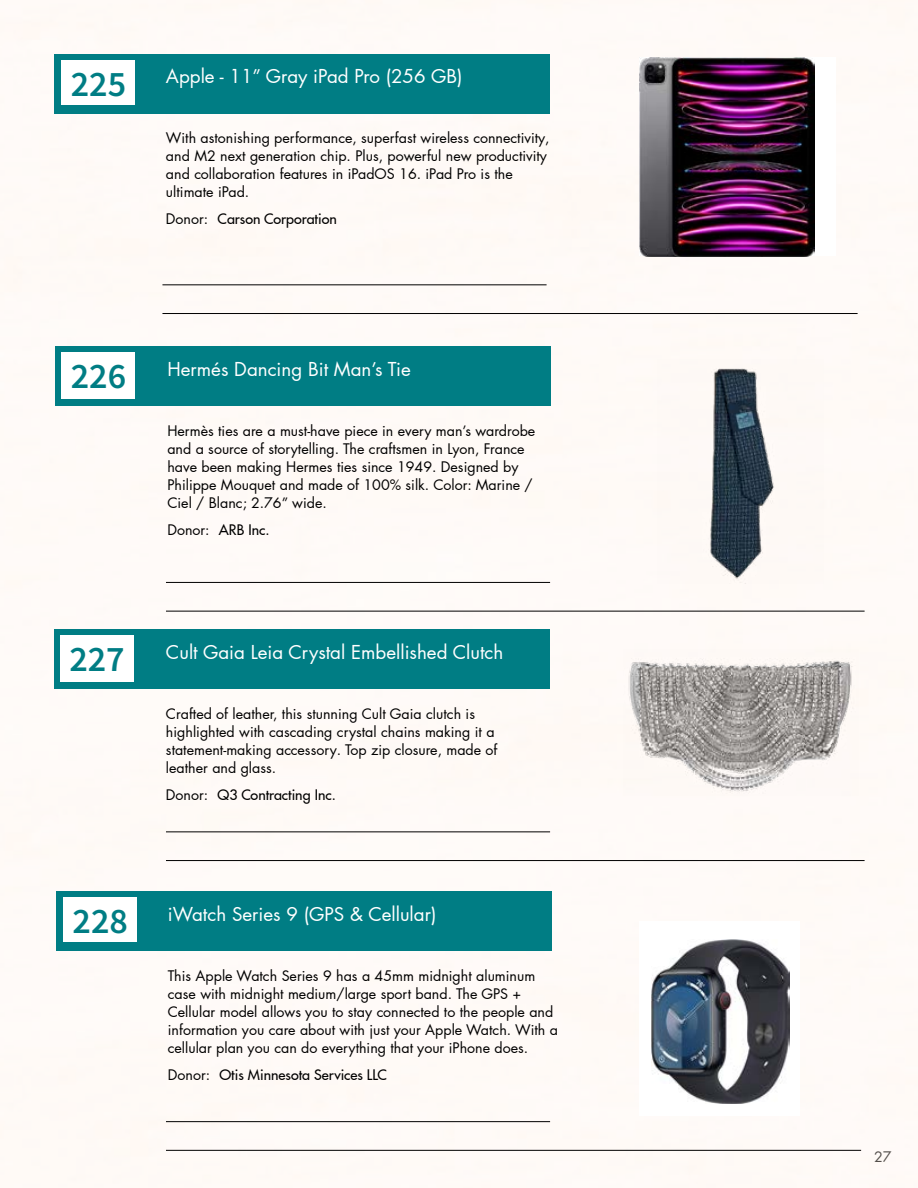
<style>
.page{position:relative;width:918px;height:1188px;background:#fff}
.page>*{position:absolute;margin:0;border:0;box-sizing:border-box;transform-origin:0 0}
.t1{font:600 36px "Source Sans Pro";color:#007d84}
.t2{font:18.75px "Futura LT Pro";color:#fff}
.t3{font:14.25px/18px "Futura LT Pro";color:#000}
.t4{font:500 14.25px "Futura LT Pro";color:#000}
.s1{font-weight:400}
.s2{font-family:"Source Sans Pro";font-weight:600;font-size:36px;color:#007d84}
</style>
<div class="page">
<img style="left:0;top:0;width:918px;height:1180px">
<div style="left:54px;top:54px;width:496px;height:59px;background:#007d84"></div>
<div style="left:56px;top:891px;width:495px;height:60px;background:#007d84"></div>
<hr style="left:162px;top:313px;width:696px;height:1px;background:#000">
<hr style="left:162px;top:284px;width:385px;height:1px;background:#000">
<div style="left:62px;top:60px;width:73px;height:45px;background:#fff"></div>
<div style="left:64px;top:897px;width:73px;height:45px;background:#fff"></div>
<hr style="left:166px;top:611px;width:699px;height:1px;background:#000">
<hr style="left:166px;top:582px;width:384px;height:1px;background:#000">
<img style="left:624px;top:649px;width:234px;height:146px">
<div style="left:54px;top:630px;width:496px;height:59px;background:#007d84"></div>
<div style="left:60px;top:635px;width:74px;height:47px;background:#fff"></div>
<hr style="left:166px;top:860px;width:699px;height:1px;background:#000">
<hr style="left:166px;top:831px;width:384px;height:1px;background:#000">
<div style="left:55px;top:347px;width:496px;height:59px;background:#007d84"></div>
<div style="left:62px;top:353px;width:73px;height:46px;background:#fff"></div>
<div style="left:639px;top:58px;width:196px;height:198px;background:#fff"></div>
<img style="left:639px;top:58px;width:176px;height:198px">
<div style="left:639px;top:921px;width:160px;height:195px;background:#fff"></div>
<img style="left:652px;top:940px;width:138px;height:163px">
<img style="left:658px;top:360px;width:166px;height:223px">
<hr style="left:166px;top:1150px;width:695px;height:1px;background:#000">
<hr style="left:166px;top:1121px;width:384px;height:1px;background:#000">
<h1 class="t1" style="left:71px;top:60px;width:57px">225</h1>
<h2 class="t2" style="left:166px;top:64px;width:298px">Apple - 11” Gray iPad Pro (256 GB)</h2>
<p class="t3" style="left:166px;top:129px;width:385px">With astonishing performance, superfast wireless connectivity, and M2 next generation chip. Plus, powerful new productivity and collaboration features in iPadOS 16. iPad Pro is the ultimate iPad.</p>
<p class="t4" style="left:166px;top:209px;width:172px"><span class="s1">Donor:</span> Carson Corporation</p>
<h1 class="t1" style="left:71px;top:353px;width:57px">226</h1>
<h2 class="t2" style="left:167px;top:356px;width:245px">Hermés Dancing Bit Man’s Tie</h2>
<p class="t3" style="left:167px;top:422px;width:370px">Hermès ties are a must-have piece in every man’s wardrobe and a source of storytelling. The craftsmen in Lyon, France have been making Hermes ties since 1949. Designed by Philippe Mouquet and made of 100% silk. Color: Marine / Ciel / Blanc; 2.76” wide.</p>
<p class="t4" style="left:167px;top:519px;width:104px"><span class="s1">Donor:</span> ARB Inc.</p>
<h2 class="t2" style="left:69px;top:639px;width:436px"><span class="s2">227</span> Cult Gaia Leia Crystal Embellished Clutch</h2>
<p class="t3" style="left:166px;top:705px;width:333px">Crafted of leather, this stunning Cult Gaia clutch is highlighted with cascading crystal chains making it a statement-making accessory. Top zip closure, made of leather and glass.</p>
<p class="t4" style="left:166px;top:784px;width:171px"><span class="s1">Donor:</span> Q3 Contracting Inc.</p>
<h1 class="t1" style="left:73px;top:897px;width:57px">228</h1>
<h2 class="t2" style="left:168px;top:901px;width:270px">iWatch Series 9 (GPS &amp; Cellular)</h2>
<p class="t3" style="left:168px;top:966px;width:392px">This Apple Watch Series 9 has a 45mm midnight aluminum case with midnight medium/large sport band. The GPS + Cellular model allows you to stay connected to the people and information you care about with just your Apple Watch. With a cellular plan you can do everything that your iPhone does.</p>
<p class="t4" style="left:168px;top:1064px;width:221px"><span class="s1">Donor:</span> Otis Minnesota Services LLC</p>
<p class="t3" style="left:874px;top:1147px;width:19px">27</p>
</div>
